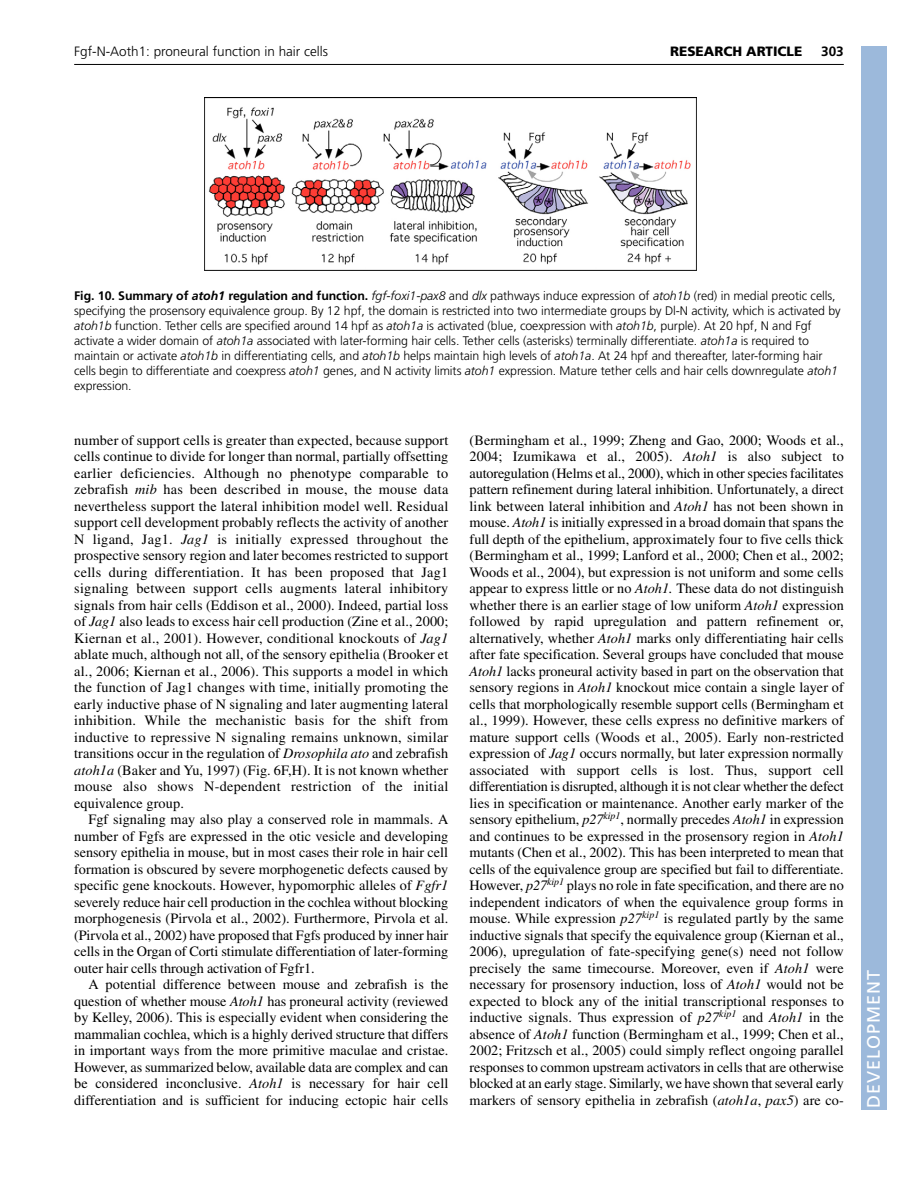
<style>
.page{position:relative;width:918px;height:1188px;background:#fff}
.page>*{position:absolute;margin:0;border:0;box-sizing:border-box;transform-origin:0 0}
.t1{font:18px "Frutiger LT Std";letter-spacing:.055em;color:#fff}
.t2{font:14.25px/16.5px "Times";letter-spacing:.005em;color:#000;text-align:justify}
.t3{font:300 13.5px "Frutiger LT Std";color:#000}
.t4{font:900 13.5px "Frutiger LT Std";color:#000}
.t5{font:700 13.5px "Frutiger LT Std";color:#000}
.t6{font:300 12.3px/15px "Frutiger LT Std";letter-spacing:-.005em;color:#000}
.s1{font-weight:700}
.s2{font-weight:700;font-style:italic}
.s3{font-style:italic}
</style>
<div class="page">
<div style="left:861px;top:46px;width:25px;height:1064px;background:#9cb9db"></div>
<hr style="left:74px;top:64px;width:770px;height:1px;background:#000">
<img style="left:205px;top:97px;width:491px;height:174px">
<p class="t3" style="left:74px;top:46px;width:255px">Fgf-N-Aoth1: proneural function in hair cells</p>
<p class="t4" style="left:670px;top:46px;width:134px">RESEARCH ARTICLE</p>
<p class="t5" style="left:821px;top:46px;width:24px">303</p>
<p class="t6" style="left:74px;top:289px;width:768px"><span class="s1">Fig. 10. Summary of</span> <span class="s2">atoh1</span> <span class="s1">regulation and function.</span> <span class="s3">fgf-foxi1-pax8</span> and <span class="s3">dlx</span> pathways induce expression of <span class="s3">atoh1b</span> (red) in medial preotic cells, specifying the prosensory equivalence group. By 12 hpf, the domain is restricted into two intermediate groups by Dl-N activity, which is activated by <span class="s3">atoh1b</span> function. Tether cells are specified around 14 hpf as <span class="s3">atoh1a</span> is activated (blue, coexpression with <span class="s3">atoh1b</span>, purple). At 20 hpf, N and Fgf activate a wider domain of <span class="s3">atoh1a</span> associated with later-forming hair cells. Tether cells (asterisks) terminally differentiate. <span class="s3">atoh1a</span> is required to maintain or activate <span class="s3">atoh1b</span> in differentiating cells, and <span class="s3">atoh1b</span> helps maintain high levels of <span class="s3">atoh1a</span>. At 24 hpf and thereafter, later-forming hair cells begin to differentiate and coexpress <span class="s3">atoh1</span> genes, and N activity limits <span class="s3">atoh1</span> expression. Mature tether cells and hair cells downregulate <span class="s3">atoh1 </span>expression.</p>
<p class="t2" style="left:74px;top:433px;width:376px">number of support cells is greater than expected, because support cells continue to divide for longer than normal, partially offsetting earlier deficiencies. Although no phenotype comparable to zebrafish <span class="s3">mib</span> has been described in mouse, the mouse data nevertheless support the lateral inhibition model well. Residual support cell development probably reflects the activity of another N ligand, Jag1. <span class="s3">Jag1</span> is initially expressed throughout the prospective sensory region and later becomes restricted to support cells during differentiation. It has been proposed that Jag1 signaling between support cells augments lateral inhibitory signals from hair cells (Eddison et al., 2000). Indeed, partial loss of <span class="s3">Jag1</span> also leads to excess hair cell production (Zine et al., 2000; Kiernan et al., 2001). However, conditional knockouts of <span class="s3">Jag1 </span>ablate much, although not all, of the sensory epithelia (Brooker et al., 2006; Kiernan et al., 2006). This supports a model in which the function of Jag1 changes with time, initially promoting the early inductive phase of N signaling and later augmenting lateral inhibition. While the mechanistic basis for the shift from inductive to repressive N signaling remains unknown, similar transitions occur in the regulation of <span class="s3">Drosophila ato</span> and zebrafish <span class="s3">atoh1a</span> (Baker and Yu, 1997) (Fig. 6F,H). It is not known whether mouse also shows N-dependent restriction of the initial equivalence group.</p>
<p class="t2" style="left:74px;top:813px;width:376px;text-indent:14px">Fgf signaling may also play a conserved role in mammals. A number of Fgfs are expressed in the otic vesicle and developing sensory epithelia in mouse, but in most cases their role in hair cell formation is obscured by severe morphogenetic defects caused by specific gene knockouts. However, hypomorphic alleles of <span class="s3">Fgfr1 </span>severely reduce hair cell production in the cochlea without blocking morphogenesis (Pirvola et al., 2002). Furthermore, Pirvola et al. (Pirvola et al., 2002) have proposed that Fgfs produced by inner hair cells in the Organ of Corti stimulate differentiation of later-forming outer hair cells through activation of Fgfr1.</p>
<p class="t2" style="left:74px;top:978px;width:376px;text-indent:14px">A potential difference between mouse and zebrafish is the question of whether mouse <span class="s3">Atoh1</span> has proneural activity (reviewed by Kelley, 2006). This is especially evident when considering the mammalian cochlea, which is a highly derived structure that differs in important ways from the more primitive maculae and cristae.<br>However, as summarized below, available data are complex and can be considered inconclusive. <span class="s3">Atoh1</span> is necessary for hair cell differentiation and is sufficient for inducing ectopic hair cells</p>
<p class="t2" style="left:470px;top:433px;width:376px">(Bermingham et al., 1999; Zheng and Gao, 2000; Woods et al., 2004; Izumikawa et al., 2005). <span class="s3">Atoh1</span> is also subject to autoregulation (Helms et al., 2000), which in other species facilitates pattern refinement during lateral inhibition. Unfortunately, a direct link between lateral inhibition and <span class="s3">Atoh1</span> has not been shown in mouse. <span class="s3">Atoh1</span> is initially expressed in a broad domain that spans the full depth of the epithelium, approximately four to five cells thick (Bermingham et al., 1999; Lanford et al., 2000; Chen et al., 2002; Woods et al., 2004), but expression is not uniform and some cells appear to express little or no <span class="s3">Atoh1.</span> These data do not distinguish whether there is an earlier stage of low uniform <span class="s3">Atoh1</span> expression followed by rapid upregulation and pattern refinement or, alternatively, whether <span class="s3">Atoh1</span> marks only differentiating hair cells after fate specification. Several groups have concluded that mouse <span class="s3">Atoh1</span> lacks proneural activity based in part on the observation that sensory regions in <span class="s3">Atoh1</span> knockout mice contain a single layer of cells that morphologically resemble support cells (Bermingham et al., 1999). However, these cells express no definitive markers of mature support cells (Woods et al., 2005). Early non-restricted expression of <span class="s3">Jag1</span> occurs normally, but later expression normally associated with support cells is lost. Thus, support cell differentiation is disrupted, although it is not clear whether the defect lies in specification or maintenance. Another early marker of the sensory epithelium, <span class="s3">p27</span><sup>kip1</sup>, normally precedes <span class="s3">Atoh1</span> in expression and continues to be expressed in the prosensory region in <span class="s3">Atoh1 </span>mutants (Chen et al., 2002). This has been interpreted to mean that cells of the equivalence group are specified but fail to differentiate.<br>However, <span class="s3">p27</span><sup>kip1</sup> plays no role in fate specification, and there are no independent indicators of when the equivalence group forms in mouse. While expression <span class="s3">p27</span><sup>kip1</sup> is regulated partly by the same inductive signals that specify the equivalence group (Kiernan et al., 2006), upregulation of fate-specifying gene(s) need not follow precisely the same timecourse. Moreover, even if <span class="s3">Atoh1</span> were necessary for prosensory induction, loss of <span class="s3">Atoh1</span> would not be expected to block any of the initial transcriptional responses to inductive signals. Thus expression of <span class="s3">p27</span><sup>kip1</sup> and <span class="s3">Atoh1</span> in the absence of <span class="s3">Atoh1</span> function (Bermingham et al., 1999; Chen et al., 2002; Fritzsch et al., 2005) could simply reflect ongoing parallel responses to common upstream activators in cells that are otherwise blocked at an early stage. Similarly, we have shown that several early markers of sensory epithelia in zebrafish (<span class="s3">atoh1a</span>, <span class="s3">pax5</span>) are co-</p>
<p class="t1" style="left:863px;top:1108px;width:140px;rotate:-90deg">DEVELOPMENT</p>
</div>
